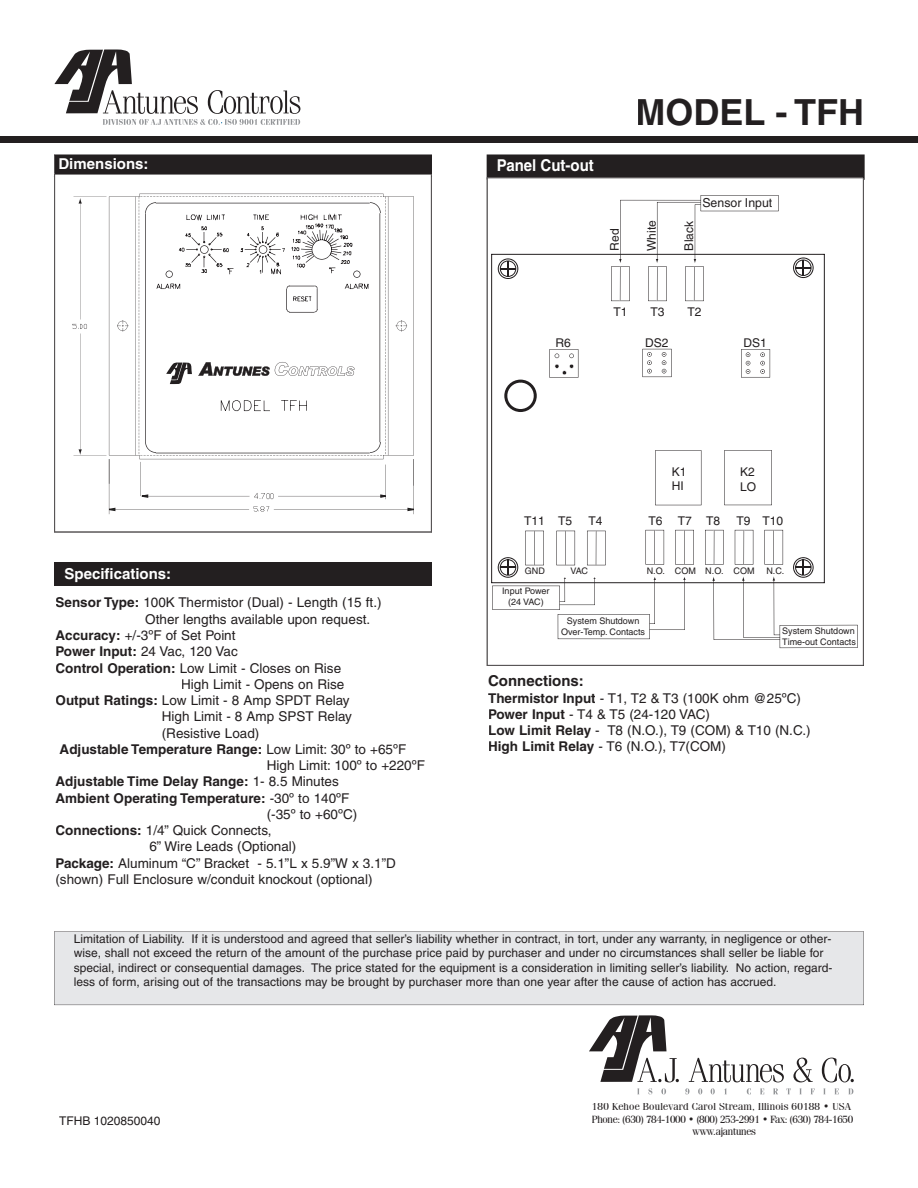
<style>
.page{position:relative;width:918px;height:1188px;background:#fff}
.page>*{position:absolute;margin:0;border:0;box-sizing:border-box;transform-origin:0 0}
.t1{font:700 36px "Helvetica";color:#231f20}
.t2{font:700 16.35px "Helvetica";color:#fff;scale:.92 1}
.t3{font:700 15px "Helvetica";color:#fff}
.t4{font:700 15px "Helvetica";color:#231f20}
.t5{font:13.5px/16.2px "Helvetica";color:#231f20}
.t6{font:700 13.5px "Helvetica";color:#231f20}
.t7{font:12.3px "Helvetica";color:#231f20}
.t8{font:12px/14.4px "Helvetica";color:#231f20}
.t9{font:10.5px/12.3px "Fenice IT Cby BT";letter-spacing:-.025em;color:#231f20;text-align:center}
.t10{font:9px/11.1px "Helvetica";color:#231f20;text-align:center}
.s1{font-weight:700}
.s2{font-weight:400}
</style>
<div class="page">
<div style="left:0;top:136px;width:918px;height:6px;background:#231f20"></div>
<svg style="left:54px;top:49px;width:246px;height:76px"></svg>
<div style="left:55px;top:933px;width:809px;height:72px;background:#e6e7e9"></div>
<div style="left:75px;top:934px;width:756px;height:11px;background:#e6e7e9"></div>
<div style="left:74px;top:948px;width:749px;height:12px;background:#e6e7e9"></div>
<div style="left:74px;top:963px;width:758px;height:11px;background:#e6e7e9"></div>
<div style="left:75px;top:977px;width:701px;height:12px;background:#e6e7e9"></div>
<hr style="left:54px;top:932px;width:1px;height:73px;background:#231f20">
<hr style="left:54px;top:1005px;width:810px;height:1px;background:#231f20">
<hr style="left:864px;top:932px;width:1px;height:73px;background:#231f20">
<hr style="left:54px;top:932px;width:810px;height:1px;background:#231f20">
<div style="left:54px;top:562px;width:378px;height:24px;background:#231f20"></div>
<div style="left:54px;top:154px;width:378px;height:23px;background:#231f20"></div>
<svg style="left:55px;top:174px;width:376px;height:358px"></svg>
<svg style="left:487px;top:154px;width:378px;height:26px;background:#292526"></svg>
<svg style="left:487px;top:178px;width:376px;height:487px"></svg>
<svg style="left:589px;top:1015px;width:90px;height:67px"></svg>
<svg style="left:689px;top:1058px;width:95px;height:24px"></svg>
<svg style="left:793px;top:1058px;width:20px;height:24px"></svg>
<svg style="left:822px;top:1058px;width:32px;height:24px"></svg>
<svg style="left:637px;top:1088px;width:2px;height:6px"></svg>
<svg style="left:649px;top:1088px;width:3px;height:6px"></svg>
<svg style="left:661px;top:1088px;width:5px;height:6px"></svg>
<svg style="left:685px;top:1088px;width:4px;height:6px"></svg>
<svg style="left:698px;top:1088px;width:4px;height:6px"></svg>
<svg style="left:711px;top:1088px;width:4px;height:6px"></svg>
<svg style="left:724px;top:1088px;width:3px;height:6px"></svg>
<svg style="left:747px;top:1088px;width:4px;height:6px"></svg>
<svg style="left:760px;top:1088px;width:4px;height:6px"></svg>
<svg style="left:773px;top:1088px;width:5px;height:6px"></svg>
<svg style="left:787px;top:1088px;width:4px;height:6px"></svg>
<svg style="left:799px;top:1088px;width:3px;height:6px"></svg>
<svg style="left:811px;top:1088px;width:4px;height:6px"></svg>
<svg style="left:823px;top:1088px;width:3px;height:6px"></svg>
<svg style="left:835px;top:1088px;width:4px;height:6px"></svg>
<svg style="left:848px;top:1088px;width:5px;height:6px"></svg>
<p class="t3" style="left:58px;top:155px;width:92px">Dimensions:</p>
<p class="t3" style="left:64px;top:564px;width:108px">Specifications:</p>
<p class="t5" style="left:56px;top:595px;width:328px"><span class="s1">Sensor Type:</span> 100K Thermistor (Dual) - Length (15 ft.)</p>
<p class="t5" style="left:145px;top:611px;width:227px">Other lengths available upon request.</p>
<p class="t5" style="left:56px;top:627px;width:182px"><span class="s1">Accuracy:</span> +/-3ºF of Set Point</p>
<p class="t5" style="left:56px;top:643px;width:184px"><span class="s1">Power Input:</span> 24 Vac, 120 Vac</p>
<p class="t5" style="left:56px;top:660px;width:287px"><span class="s1">Control Operation:</span> Low Limit - Closes on Rise</p>
<p class="t5" style="left:181px;top:676px;width:165px">High Limit - Opens on Rise</p>
<p class="t5" style="left:56px;top:692px;width:296px"><span class="s1">Output Ratings:</span> Low Limit - 8 Amp SPDT Relay</p>
<p class="t5" style="left:162px;top:708px;width:192px">High Limit - 8 Amp SPST Relay</p>
<p class="t5" style="left:162px;top:725px;width:99px">(Resistive Load)</p>
<p class="t6" style="left:60px;top:741px;width:348px">Adjustable Temperature Range: <span class="s2">Low Limit: 30º to +65ºF</span></p>
<p class="t5" style="left:267px;top:757px;width:160px">High Limit: 100º to +220ºF</p>
<p class="t6" style="left:56px;top:773px;width:285px">Adjustable Time Delay Range: <span class="s2">1- 8.5 Minutes</span></p>
<p class="t6" style="left:56px;top:790px;width:295px">Ambient Operating Temperature: <span class="s2">-30º to 140ºF</span></p>
<p class="t5" style="left:267px;top:806px;width:92px">(-35º to +60ºC)</p>
<p class="t5" style="left:56px;top:822px;width:218px"><span class="s1">Connections:</span> 1/4” Quick Connects,</p>
<p class="t5" style="left:149px;top:839px;width:149px">6” Wire Leads (Optional)</p>
<p class="t5" style="left:56px;top:855px;width:342px"><span class="s1">Package:</span> Aluminum “C” Bracket - 5.1”L x 5.9”W x 3.1”D</p>
<p class="t5" style="left:56px;top:871px;width:319px">(shown) Full Enclosure w/conduit knockout (optional)</p>
<p class="t2" style="left:497px;top:155px;width:107px">Panel Cut-out</p>
<h1 class="t1" style="left:636px;top:90px;width:230px">MODEL - TFH</h1>
<p class="t8" style="left:607px;top:251px;width:24px;rotate:-90deg">Red</p>
<p class="t8" style="left:645px;top:251px;width:32px;rotate:-90deg">White</p>
<p class="t8" style="left:682px;top:251px;width:31px;rotate:-90deg">Black</p>
<p class="t7" style="left:702px;top:195px;width:71px">Sensor Input</p>
<p class="t8" style="left:613px;top:305px;width:16px">T1</p>
<p class="t8" style="left:650px;top:305px;width:16px">T3</p>
<p class="t8" style="left:687px;top:305px;width:16px">T2</p>
<p class="t8" style="left:555px;top:335px;width:17px">R6</p>
<p class="t8" style="left:645px;top:335px;width:25px">DS2</p>
<p class="t8" style="left:744px;top:335px;width:25px">DS1</p>
<p class="t8" style="left:672px;top:464px;width:16px">K1<br>HI</p>
<p class="t8" style="left:740px;top:465px;width:18px">K2<br>LO</p>
<p class="t8" style="left:524px;top:513px;width:49px">T11 T5</p>
<p class="t8" style="left:589px;top:513px;width:16px">T4</p>
<p class="t8" style="left:648px;top:513px;width:16px">T6</p>
<p class="t8" style="left:678px;top:513px;width:44px">T7 T8</p>
<p class="t8" style="left:737px;top:513px;width:48px">T9 T10</p>
<p class="t10" style="left:525px;top:566px;width:22px">GND</p>
<p class="t10" style="left:571px;top:566px;width:19px">VAC</p>
<p class="t10" style="left:647px;top:566px;width:109px">N.O. COM N.O. COM</p>
<p class="t10" style="left:766px;top:566px;width:19px">N.C.</p>
<p class="t10" style="left:502px;top:586px;width:49px">Input Power (24 VAC)</p>
<p class="t10" style="left:561px;top:615px;width:86px">System Shutdown<br>Over-Temp. Contacts</p>
<p class="t10" style="left:782px;top:625px;width:75px;text-align:left">System Shutdown<br>Time-out Contacts</p>
<p class="t4" style="left:488px;top:672px;width:97px">Connections:</p>
<p class="t5" style="left:488px;top:690px;width:324px"><span class="s1">Thermistor Input</span> - T1, T2 &amp; T3 (100K ohm @25ºC)<br><span class="s1">Power Input</span> - T4 &amp; T5 (24-120 VAC)<br><span class="s1">Low Limit Relay</span> - T8 (N.O.), T9 (COM) &amp; T10 (N.C.)<br><span class="s1">High Limit Relay</span> - T6 (N.O.), T7(COM)</p>
<p class="t8" style="left:74px;top:931px;width:760px">Limitation of Liability. If it is understood and agreed that seller’s liability whether in contract, in tort, under any warranty, in negligence or other&shy;wise, shall not exceed the return of the amount of the purchase price paid by purchaser and under no circumstances shall seller be liable for special, indirect or consequential damages. The price stated for the equipment is a consideration in limiting seller’s liability. No action, regard&shy;less of form, arising out of the transactions may be brought by purchaser more than one year after the cause of action has accrued.</p>
<p class="t8" style="left:59px;top:1114px;width:103px">TFHB 1020850040</p>
<p class="t9" style="left:592px;top:1101px;width:263px">180 Kehoe Boulevard Carol Stream, Illinois 60188 • USA<br>Phone: (630) 784-1000 • (800) 253-2991 • Fax: (630) 784-1650 www.ajantunes</p>
</div>
